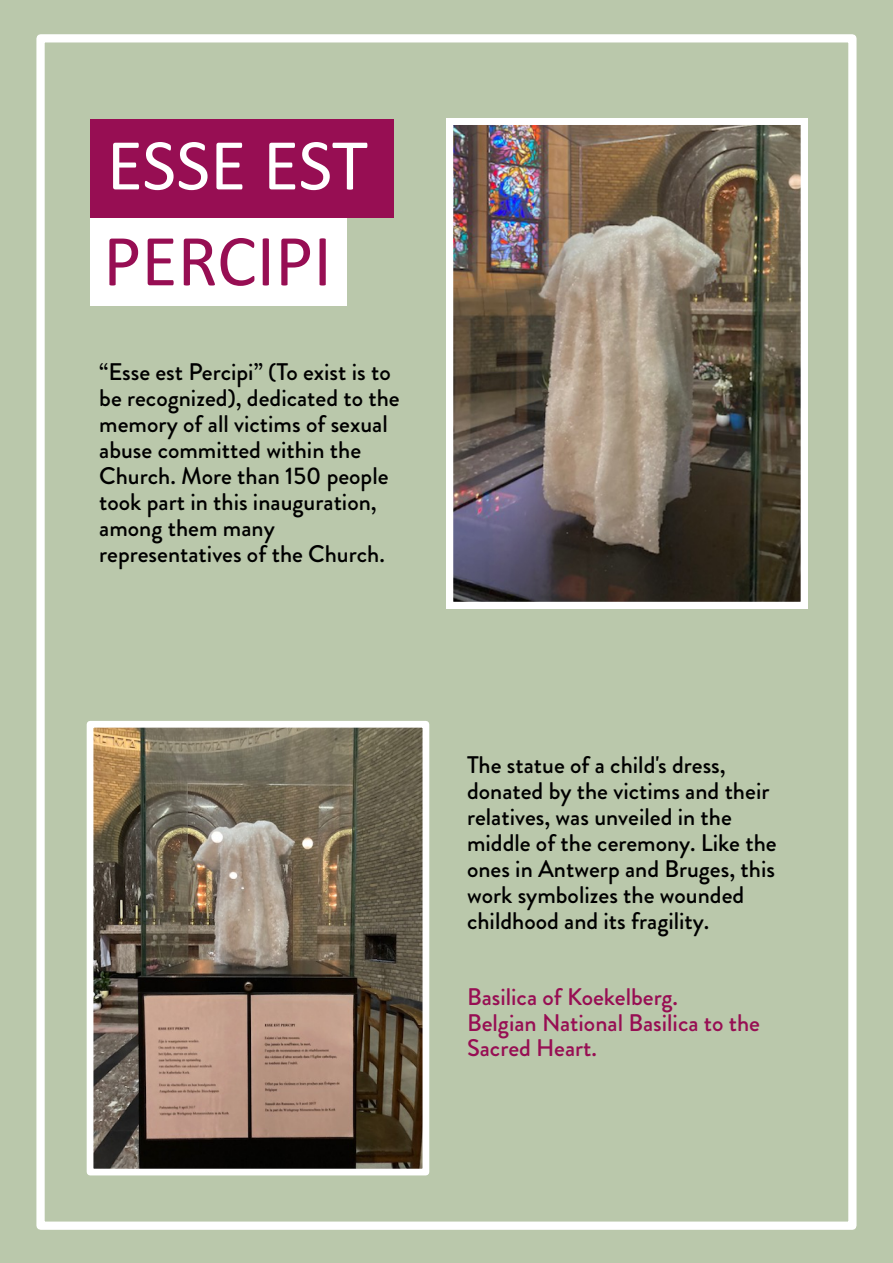
<style>
.page{position:relative;width:893px;height:1263px;background:#bac8ab}
.page>*{position:absolute;margin:0;border:0;box-sizing:border-box;transform-origin:0 0}
.t1{font:73.95px "Calibri";letter-spacing:-.005em;color:#fff}
.t2{font:73.95px "Calibri";color:#970e53}
.t3{font:500 24px/26px "Brandon Grotesque";color:#000}
.t4{font:500 24px/26px "Brandon Grotesque";color:#970e53}
</style>
<div class="page">
<div style="left:36px;top:34px;width:820px;height:1196px;border:8px solid #fff"></div>
<div style="left:90px;top:120px;width:304px;height:98px;background:#970e53"></div>
<div style="left:90px;top:218px;width:257px;height:88px;background:#fff"></div>
<img style="left:446px;top:118px;width:361px;height:490px">
<img style="left:95px;top:729px;width:326px;height:438px">
<div style="left:87px;top:721px;width:342px;height:454px;border:7px solid #fff"></div>
<h1 class="t1" style="left:107px;top:134px;width:263px">ESSE EST</h1>
<h1 class="t2" style="left:103px;top:230px;width:230px">PERCIPI</h1>
<p class="t3" style="left:99px;top:362px;width:302px">“Esse est Percipi” (To exist is to be recognized), dedicated to the memory of all victims of sexual abuse committed within the<br>Church. More than 150 people took part in this inauguration, among them many representatives of the Church.</p>
<p class="t3" style="left:467px;top:756px;width:311px">The statue of a child's dress, donated by the victims and their relatives, was unveiled in the middle of the ceremony. Like the ones in Antwerp and Bruges, this work symbolizes the wounded childhood and its fragility.</p>
<p class="t4" style="left:467px;top:987px;width:295px">Basilica of Koekelberg.<br>Belgian National Basilica to the<br>Sacred Heart.</p>
</div>
